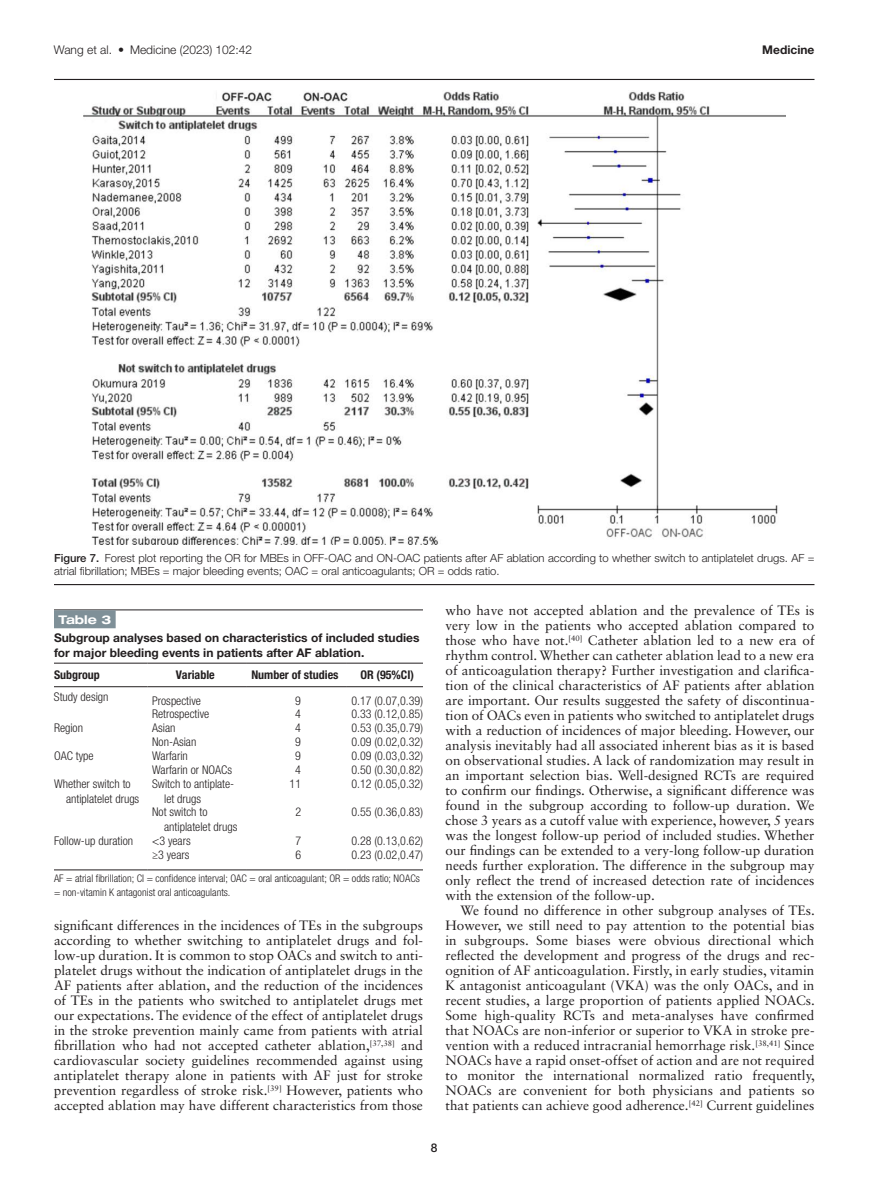
<style>
.page{position:relative;width:891px;height:1188px;background:#fff}
.page>*{position:absolute;margin:0;border:0;box-sizing:border-box;transform-origin:0 0}
.t1{font:13.5px/15px "Sabon LT Std";color:#231f20;text-align:justify}
.t2{font:300 condensed 12px/15px "Helvetica Neue LT Std";color:#231f20}
.t3{font:700 12px/15px "Helvetica Neue LT Std";color:#231f20}
.t4{font:700 condensed 12px "Helvetica Neue LT Std";color:#231f20}
.t5{font:300 12px "Helvetica Neue LT Std";color:#231f20}
.t6{font:700 expanded 12px "Helvetica Neue LT Std";color:#fff}
.t7{font:500 12px "Helvetica Neue LT Std";color:#231f20}
.t8{font:300 11.25px/13.5px "Helvetica Neue LT Std";color:#231f20}
.t9{font:300 condensed 10.5px/13.5px "Helvetica Neue LT Std";color:#231f20}
.s1{font-weight:500}
</style>
<div class="page">
<img style="left:83px;top:91px;width:702px;height:453px">
<hr style="left:54px;top:79px;width:760px;height:1px;background:#231f20">
<hr style="left:54px;top:584px;width:760px;height:1px;background:#231f20">
<hr style="left:54px;top:610px;width:369px;height:1px;background:#231f20">
<div style="left:54px;top:610px;width:62px;height:18px;background:#7f9098"></div>
<hr style="left:54px;top:663px;width:94px;height:1px;background:#231f20">
<hr style="left:54px;top:686px;width:94px;height:1px;background:#231f20">
<hr style="left:148px;top:663px;width:99px;height:1px;background:#231f20">
<hr style="left:148px;top:686px;width:99px;height:1px;background:#231f20">
<hr style="left:247px;top:663px;width:100px;height:1px;background:#231f20">
<hr style="left:247px;top:686px;width:100px;height:1px;background:#231f20">
<hr style="left:347px;top:663px;width:76px;height:1px;background:#231f20">
<hr style="left:347px;top:686px;width:76px;height:1px;background:#231f20">
<hr style="left:54px;top:870px;width:94px;height:1px;background:#231f20">
<hr style="left:148px;top:870px;width:99px;height:1px;background:#231f20">
<hr style="left:247px;top:870px;width:100px;height:1px;background:#231f20">
<hr style="left:347px;top:870px;width:76px;height:1px;background:#231f20">
<p class="t5" style="left:54px;top:42px;width:200px">Wang et al. • Medicine (2023) 102:42</p>
<p class="t3" style="left:762px;top:42px;width:54px">Medicine</p>
<p class="t8" style="left:54px;top:551px;width:762px"><span class="s1">Figure 7.</span> Forest plot reporting the OR for MBEs in OFF-OAC and ON-OAC patients after AF ablation according to whether switch to antiplatelet drugs. AF = atrial fibrillation; MBEs = major bleeding events; OAC = oral anticoagulants; OR = odds ratio.</p>
<p class="t6" style="left:58px;top:612px;width:54px">Table 3</p>
<p class="t3" style="left:54px;top:630px;width:367px">Subgroup analyses based on characteristics of included studies for major bleeding events in patients after AF ablation.</p>
<p class="t4" style="left:54px;top:667px;width:47px">Subgroup</p>
<p class="t4" style="left:176px;top:667px;width:40px">Variable</p>
<p class="t4" style="left:251px;top:667px;width:89px">Number of studies</p>
<p class="t4" style="left:360px;top:667px;width:55px">OR (95%CI)</p>
<p class="t2" style="left:54px;top:689px;width:56px">Study design</p>
<p class="t2" style="left:152px;top:693px;width:50px">Prospective</p>
<p class="t2" style="left:295px;top:693px;width:7px">9</p>
<p class="t2" style="left:351px;top:693px;width:73px">0.17 (0.07,0.39)</p>
<p class="t2" style="left:152px;top:707px;width:59px">Retrospective</p>
<p class="t2" style="left:295px;top:707px;width:7px">4</p>
<p class="t2" style="left:351px;top:707px;width:73px">0.33 (0.12,0.85)</p>
<p class="t2" style="left:54px;top:720px;width:31px">Region</p>
<p class="t2" style="left:152px;top:720px;width:25px">Asian</p>
<p class="t2" style="left:295px;top:720px;width:7px">4</p>
<p class="t2" style="left:351px;top:720px;width:73px">0.53 (0.35,0.79)</p>
<p class="t2" style="left:152px;top:734px;width:46px">Non-Asian</p>
<p class="t2" style="left:295px;top:734px;width:7px">9</p>
<p class="t2" style="left:351px;top:734px;width:73px">0.09 (0.02,0.32)</p>
<p class="t2" style="left:54px;top:748px;width:41px">OAC type</p>
<p class="t2" style="left:152px;top:748px;width:37px">Warfarin</p>
<p class="t2" style="left:295px;top:748px;width:7px">9</p>
<p class="t2" style="left:351px;top:748px;width:73px">0.09 (0.03,0.32)</p>
<p class="t2" style="left:152px;top:762px;width:81px">Warfarin or NOACs</p>
<p class="t2" style="left:295px;top:762px;width:7px">4</p>
<p class="t2" style="left:351px;top:762px;width:73px">0.50 (0.30,0.82)</p>
<p class="t2" style="left:66px;top:776px;width:75px;text-indent:-12px">Whether switch to antiplatelet drugs</p>
<p class="t2" style="left:164px;top:776px;width:72px;text-indent:-12px">Switch to antiplate&shy;let drugs</p>
<p class="t2" style="left:290px;top:776px;width:13px">11</p>
<p class="t2" style="left:352px;top:776px;width:73px">0.12 (0.05,0.32)</p>
<p class="t2" style="left:164px;top:805px;width:75px;text-indent:-12px">Not switch to antiplatelet drugs</p>
<p class="t2" style="left:295px;top:805px;width:7px">2</p>
<p class="t2" style="left:352px;top:805px;width:73px">0.55 (0.36,0.83)</p>
<p class="t2" style="left:54px;top:833px;width:81px">Follow-up duration</p>
<p class="t2" style="left:152px;top:833px;width:40px">&lt;3 years</p>
<p class="t2" style="left:295px;top:833px;width:7px">7</p>
<p class="t2" style="left:352px;top:833px;width:73px">0.28 (0.13,0.62)</p>
<p class="t2" style="left:152px;top:847px;width:39px">≥3 years</p>
<p class="t2" style="left:295px;top:847px;width:7px">6</p>
<p class="t2" style="left:352px;top:847px;width:73px">0.23 (0.02,0.47)</p>
<p class="t9" style="left:54px;top:872px;width:367px">AF = atrial fibrillation; CI = confidence interval; OAC = oral anticoagulant; OR = odds ratio; NOACs = non-vitamin K antagonist oral anticoagulants.</p>
<p class="t1" style="left:446px;top:603px;width:371px">who have not accepted ablation and the prevalence of TEs is very low in the patients who accepted ablation compared to those who have not.<sup>[40]</sup> Catheter ablation led to a new era of rhythm control. Whether can catheter ablation lead to a new era of anticoagulation therapy? Further investigation and clarifica&shy;tion of the clinical characteristics of AF patients after ablation are important. Our results suggested the safety of discontinua&shy;tion of OACs even in patients who switched to antiplatelet drugs with a reduction of incidences of major bleeding. However, our analysis inevitably had all associated inherent bias as it is based on observational studies. A lack of randomization may result in an important selection bias. Well-designed RCTs are required to confirm our findings. Otherwise, a significant difference was found in the subgroup according to follow-up duration. We chose 3 years as a cutoff value with experience, however, 5 years was the longest follow-up period of included studies. Whether our findings can be extended to a very-long follow-up duration needs further exploration. The difference in the subgroup may only reflect the trend of increased detection rate of incidences with the extension of the follow-up.</p>
<p class="t1" style="left:445px;top:903px;width:371px;text-indent:15px">We found no difference in other subgroup analyses of TEs.<br>However, we still need to pay attention to the potential bias in subgroups. Some biases were obvious directional which reflected the development and progress of the drugs and rec&shy;ognition of AF anticoagulation. Firstly, in early studies, vitamin K antagonist anticoagulant (VKA) was the only OACs, and in recent studies, a large proportion of patients applied NOACs.<br>Some high-quality RCTs and meta-analyses have confirmed that NOACs are non-inferior or superior to VKA in stroke pre&shy;vention with a reduced intracranial hemorrhage risk.<sup>[38,41]</sup> Since NOACs have a rapid onset-offset of action and are not required to monitor the international normalized ratio frequently, NOACs are convenient for both physicians and patients so that patients can achieve good adherence.<sup>[42]</sup> Current guidelines</p>
<p class="t1" style="left:54px;top:918px;width:371px">significant differences in the incidences of TEs in the subgroups according to whether switching to antiplatelet drugs and fol&shy;low-up duration. It is common to stop OACs and switch to anti&shy;platelet drugs without the indication of antiplatelet drugs in the AF patients after ablation, and the reduction of the incidences of TEs in the patients who switched to antiplatelet drugs met our expectations. The evidence of the effect of antiplatelet drugs in the stroke prevention mainly came from patients with atrial fibrillation who had not accepted catheter ablation,<sup>[37,38]</sup> and cardiovascular society guidelines recommended against using antiplatelet therapy alone in patients with AF just for stroke prevention regardless of stroke risk.<sup>[39]</sup> However, patients who accepted ablation may have different characteristics from those</p>
<p class="t7" style="left:431px;top:1140px;width:8px">8</p>
</div>
